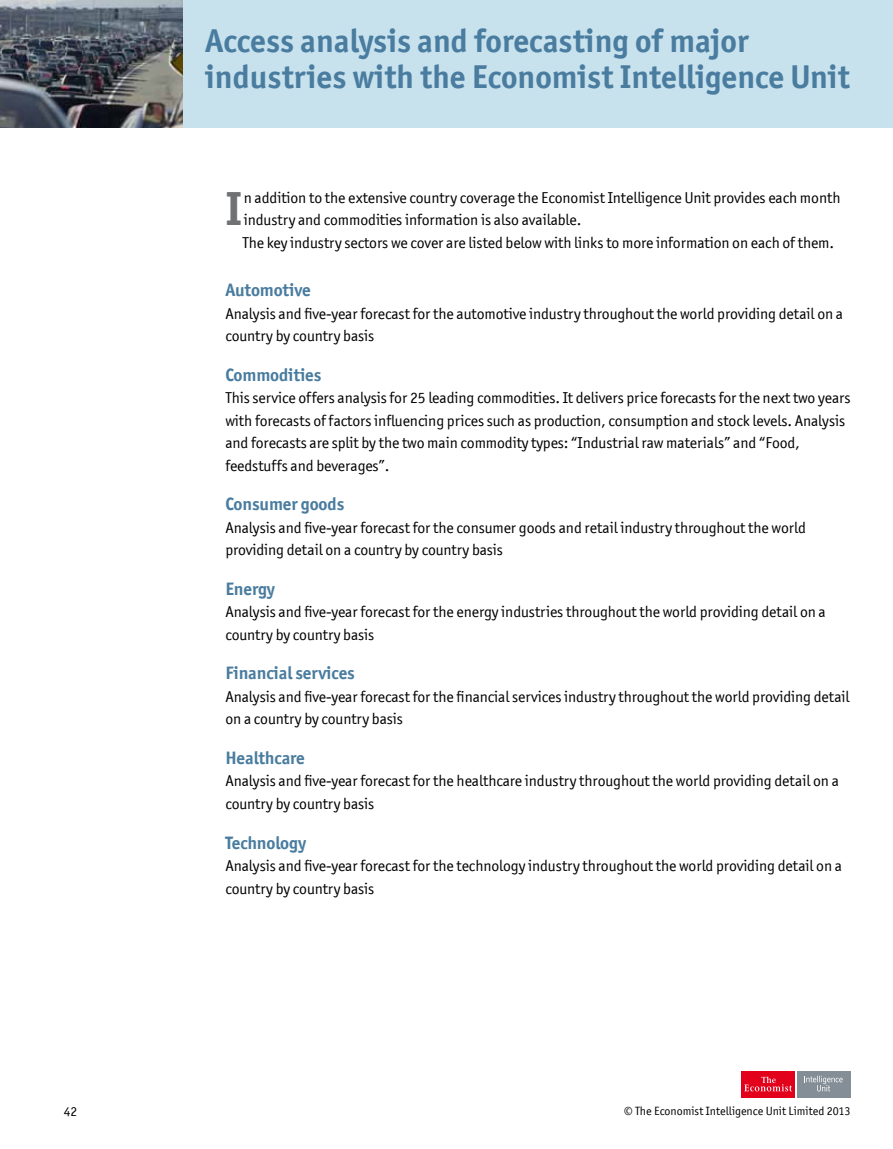
<style>
.page{position:relative;width:893px;height:1149px;background:#fff}
.page>*{position:absolute;margin:0;border:0;box-sizing:border-box;transform-origin:0 0}
.t1{font:700 47.85px "Officina San ITC";color:#707172}
.t2{font:700 33px/36px "Officina San ITC";color:#497c9f}
.t3{font:700 18px "Officina San ITC";letter-spacing:-.005em;color:#497c9f}
.t4{font:15.75px/22.5px "Officina San ITC";letter-spacing:-.005em;color:#000}
.t5{font:13.5px "Officina San ITC";color:#000}
.t6{font:12px "Officina San ITC";color:#000}
</style>
<div class="page">
<div style="left:0;top:0;width:893px;height:128px;background:#c7e1ed"></div>
<img style="left:0;top:0;width:183px;height:128px">
<div style="left:741px;top:1070px;width:54px;height:27px;background:#e2001a"></div>
<svg style="left:744px;top:1076px;width:48px;height:14px"></svg>
<div style="left:797px;top:1070px;width:53px;height:27px;background:#848e97"></div>
<svg style="left:804px;top:1075px;width:39px;height:16px"></svg>
<h2 class="t2" style="left:205px;top:22px;width:646px">Access analysis and forecasting of major industries with the Economist Intelligence Unit</h2>
<h1 class="t1" style="left:225px;top:179px;width:18px">I</h1>
<p class="t4" style="left:242px;top:186px;width:600px">n addition to the extensive country coverage the Economist Intelligence Unit provides each month industry and commodities information is also available.<br>The key industry sectors we cover are listed below with links to more information on each of them.</p>
<p class="t3" style="left:225px;top:278px;width:87px">Automotive</p>
<p class="t4" style="left:225px;top:302px;width:619px">Analysis and five-year forecast for the automotive industry throughout the world providing detail on a country by country basis</p>
<p class="t3" style="left:225px;top:363px;width:98px">Commodities</p>
<p class="t4" style="left:225px;top:386px;width:627px">This service offers analysis for 25 leading commodities. It delivers price forecasts for the next two years with forecasts of factors influencing prices such as production, consumption and stock levels. Analysis and forecasts are split by the two main commodity types: “Industrial raw materials” and “Food, feedstuffs and beverages”.</p>
<p class="t3" style="left:225px;top:493px;width:121px">Consumer goods</p>
<p class="t4" style="left:225px;top:516px;width:582px">Analysis and five-year forecast for the consumer goods and retail industry throughout the world providing detail on a country by country basis</p>
<p class="t3" style="left:225px;top:577px;width:51px">Energy</p>
<p class="t4" style="left:225px;top:600px;width:602px">Analysis and five-year forecast for the energy industries throughout the world providing detail on a country by country basis</p>
<p class="t3" style="left:225px;top:662px;width:131px">Financial services</p>
<p class="t4" style="left:225px;top:685px;width:626px">Analysis and five-year forecast for the financial services industry throughout the world providing detail on a country by country basis</p>
<p class="t3" style="left:225px;top:746px;width:81px">Healthcare</p>
<p class="t4" style="left:225px;top:769px;width:615px">Analysis and five-year forecast for the healthcare industry throughout the world providing detail on a country by country basis</p>
<p class="t3" style="left:225px;top:831px;width:82px">Technology</p>
<p class="t4" style="left:225px;top:854px;width:618px">Analysis and five-year forecast for the technology industry throughout the world providing detail on a country by country basis</p>
<p class="t5" style="left:64px;top:1103px;width:15px">42</p>
<p class="t6" style="left:624px;top:1103px;width:228px">© The Economist Intelligence Unit Limited 2013</p>
</div>
